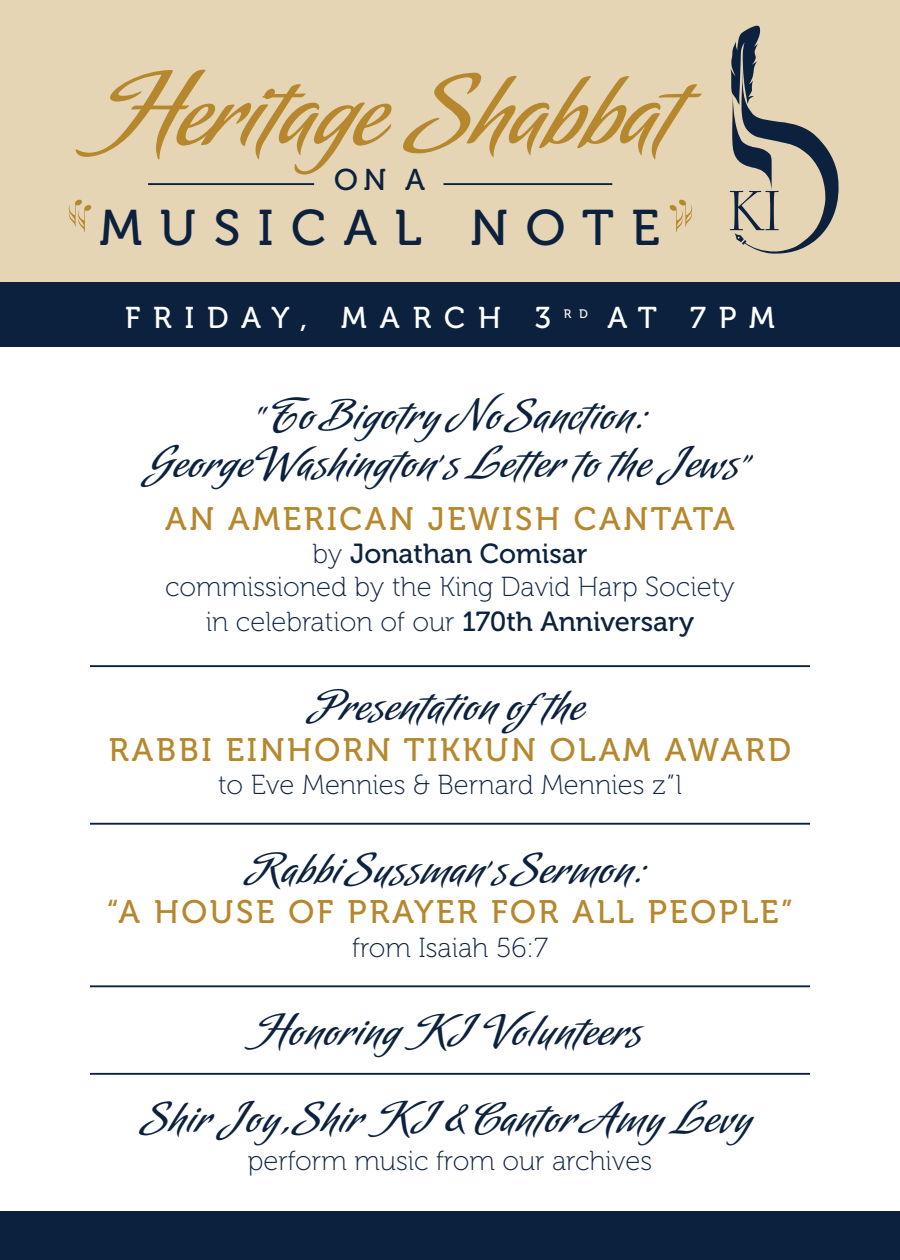
<style>
.page{position:relative;width:900px;height:1260px;background:#fff}
.page>*{position:absolute;margin:0;border:0;box-sizing:border-box;transform-origin:0 0}
.t1{font:112.5px "Amorinda Alternates";letter-spacing:.01em;color:#b6872c}
.t2{font:50px "Museo 500";letter-spacing:.35em;color:#0b213e}
.t3{font:47.5px/47.5px "Amorinda Alternates";letter-spacing:.04em;color:#0b213e;text-align:center}
.t4{font:32.5px "Museo 500";letter-spacing:.08em;color:#b6872c}
.t5{font:30px "Museo 500";letter-spacing:.43em;color:#fff}
.t6{font:30px "Museo 500";color:#0b213e}
.t7{font:27.5px/36px "Museo 100";color:#0b213e;text-align:center}
.t8{font:27.5px "Museo 500";color:#0b213e}
.t9{font:12.25px "Museo 500";color:#fff}
.s1{font-family:"Museo 100"}
.s2{font-family:"Museo 500"}
</style>
<div class="page">
<div style="left:0;top:0;width:900px;height:284px;background:#e5d5b5"></div>
<svg style="left:730px;top:26px;width:109px;height:228px"></svg>
<svg style="left:68px;top:199px;width:24px;height:33px"></svg>
<hr style="left:148px;top:183px;width:166px;height:2px;background:#0b213e">
<hr style="left:444px;top:183px;width:168px;height:2px;background:#0b213e">
<div style="left:0;top:283px;width:900px;height:64px;background:#0b213e"></div>
<hr style="left:90px;top:665px;width:720px;height:2px;background:#0b213e">
<hr style="left:90px;top:823px;width:720px;height:2px;background:#0b213e">
<hr style="left:90px;top:985px;width:720px;height:2px;background:#0b213e">
<hr style="left:90px;top:1073px;width:720px;height:2px;background:#0b213e">
<svg style="left:669px;top:199px;width:24px;height:33px"></svg>
<div style="left:0;top:1211px;width:900px;height:49px;background:#0b213e"></div>
<h1 class="t1" style="left:107px;top:51px;width:572px">Heritage Shabbat</h1>
<p class="t6" style="left:334px;top:164px;width:92px">ON A</p>
<h2 class="t2" style="left:100px;top:201px;width:562px">MUSICAL NOTE</h2>
<p class="t5" style="left:125px;top:301px;width:428px">FRIDAY, MARCH 3</p>
<p class="t9" style="left:564px;top:307px;width:25px">r d</p>
<p class="t5" style="left:608px;top:301px;width:169px">AT 7PM</p>
<h3 class="t3" style="left:147px;top:392px;width:608px">“ To Bigotry No Sanction:<br>George Washington’s Letter to the Jews”</h3>
<p class="t4" style="left:165px;top:501px;width:571px">AN AMERICAN JEWISH CANTATA</p>
<p class="t8" style="left:313px;top:538px;width:276px"><span class="s1">by</span> Jonathan Comisar</p>
<p class="t7" style="left:165px;top:569px;width:571px">commissioned by the King David Harp Society in celebration of our <span class="s2">170th Anniversary</span></p>
<h3 class="t3" style="left:316px;top:683px;width:270px">Presentation ofthe</h3>
<p class="t4" style="left:109px;top:732px;width:684px">RABBI EINHORN TIKKUN OLAM AWARD</p>
<p class="t7" style="left:218px;top:767px;width:465px">to Eve Mennies &amp; Bernard Mennies z”l</p>
<h3 class="t3" style="left:253px;top:846px;width:395px">Rabbi Sussman’s Sermon:</h3>
<p class="t4" style="left:107px;top:894px;width:688px">“A HOUSE OF PRAYER FOR ALL PEOPLE”</p>
<p class="t7" style="left:352px;top:930px;width:197px">from Isaiah 56:7</p>
<h3 class="t3" style="left:148px;top:988px;width:606px;line-height:87.5px">Honoring KI Volunteers<br>Shir Joy, Shir KI &amp; Cantor Amy Levy</h3>
<p class="t7" style="left:248px;top:1143px;width:406px">perform music from our archives</p>
</div>
